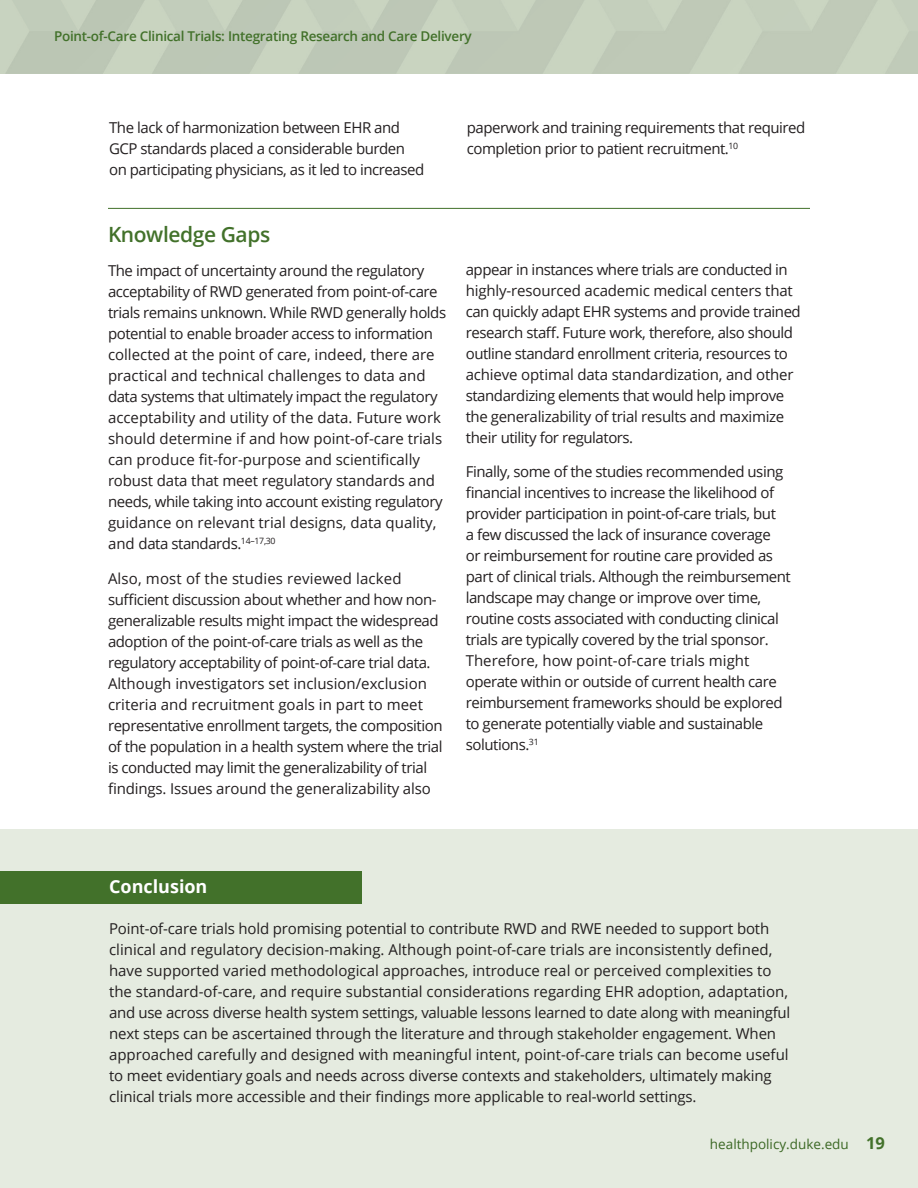
<style>
.page{position:relative;width:918px;height:1188px;background:#fff}
.page>*{position:absolute;margin:0;border:0;box-sizing:border-box;transform-origin:0 0}
.Paragraph_Style_1{font:600 21px "Open Sans";letter-spacing:-.02em;color:#42712a}
.Paragraph_Style_1-2{font:700 18px "Open Sans";color:#fff}
.t1{font:700 16.5px "Open Sans";color:#42712a}
.Paragraph_Style_1-3{font:15px/21px "Open Sans";letter-spacing:-.03em;color:#231f20}
.Paragraph_Style_1-4{font:15px/21px "Open Sans";letter-spacing:-.01em;color:#231f20}
.t2{font:600 13.5px "Open Sans";letter-spacing:-.02em;color:#42712a}
.t3{font:13.5px "Open Sans";color:#42712a}
</style>
<div class="page">
<div style="left:0;top:0;width:918px;height:73px;background:#c0cab8"></div>
<div style="left:0;top:829px;width:918px;height:359px;background:#e5ebe0"></div>
<div style="left:0;top:871px;width:362px;height:33px;background:#42712a"></div>
<hr style="left:108px;top:208px;width:702px;height:1px;background:#42712a">
<p class="t2" style="left:54px;top:27px;width:419px">Point-of-Care Clinical Trials: Integrating Research and Care Delivery</p>
<p class="Paragraph_Style_1-3" style="left:109px;top:117px;width:317px">The lack of harmonization between EHR and<br>GCP standards placed a considerable burden on participating physicians, as it led to increased</p>
<p class="Paragraph_Style_1-3" style="left:467px;top:117px;width:340px">paperwork and training requirements that required completion prior to patient recruitment.<sup>10</sup></p>
<p class="Paragraph_Style_1" style="left:108px;top:220px;width:164px">Knowledge Gaps</p>
<p class="Paragraph_Style_1-4" style="left:108px;top:260px;width:340px">The impact of uncertainty around the regulatory acceptability of RWD generated from point-of-care trials remains unknown. While RWD generally holds potential to enable broader access to information collected at the point of care, indeed, there are practical and technical challenges to data and data systems that ultimately impact the regulatory acceptability and utility of the data. Future work should determine if and how point-of-care trials can produce fit-for-purpose and scientifically robust data that meet regulatory standards and needs, while taking into account existing regulatory guidance on relevant trial designs, data quality, and data standards.<sup>14–17,30</sup></p>
<p class="Paragraph_Style_1-3" style="left:108px;top:568px;width:336px">Also, most of the studies reviewed lacked sufficient discussion about whether and how non&shy;generalizable results might impact the widespread adoption of the point-of-care trials as well as the regulatory acceptability of point-of-care trial data.<br>Although investigators set inclusion/exclusion criteria and recruitment goals in part to meet representative enrollment targets, the composition of the population in a health system where the trial is conducted may limit the generalizability of trial findings. Issues around the generalizability also</p>
<p class="Paragraph_Style_1-3" style="left:466px;top:258px;width:337px">appear in instances where trials are conducted in highly-resourced academic medical centers that can quickly adapt EHR systems and provide trained research staff. Future work, therefore, also should outline standard enrollment criteria, resources to achieve optimal data standardization, and other standardizing elements that would help improve the generalizability of trial results and maximize their utility for regulators.</p>
<p class="Paragraph_Style_1-3" style="left:466px;top:461px;width:327px">Finally, some of the studies recommended using financial incentives to increase the likelihood of provider participation in point-of-care trials, but<br>a few discussed the lack of insurance coverage<br>or reimbursement for routine care provided as part of clinical trials. Although the reimbursement landscape may change or improve over time, routine costs associated with conducting clinical trials are typically covered by the trial sponsor.<br>Therefore, how point-of-care trials might operate within or outside of current health care reimbursement frameworks should be explored to generate potentially viable and sustainable solutions.<sup>31</sup></p>
<p class="Paragraph_Style_1-2" style="left:109px;top:874px;width:100px">Conclusion</p>
<p class="Paragraph_Style_1-4" style="left:109px;top:918px;width:683px">Point-of-care trials hold promising potential to contribute RWD and RWE needed to support both clinical and regulatory decision-making. Although point-of-care trials are inconsistently defined, have supported varied methodological approaches, introduce real or perceived complexities to the standard-of-care, and require substantial considerations regarding EHR adoption, adaptation, and use across diverse health system settings, valuable lessons learned to date along with meaningful next steps can be ascertained through the literature and through stakeholder engagement. When approached carefully and designed with meaningful intent, point-of-care trials can become useful to meet evidentiary goals and needs across diverse contexts and stakeholders, ultimately making clinical trials more accessible and their findings more applicable to real-world settings.</p>
<p class="t3" style="left:710px;top:1135px;width:140px">healthpolicy.duke.edu</p>
<p class="t1" style="left:866px;top:1132px;width:20px">19</p>
</div>
